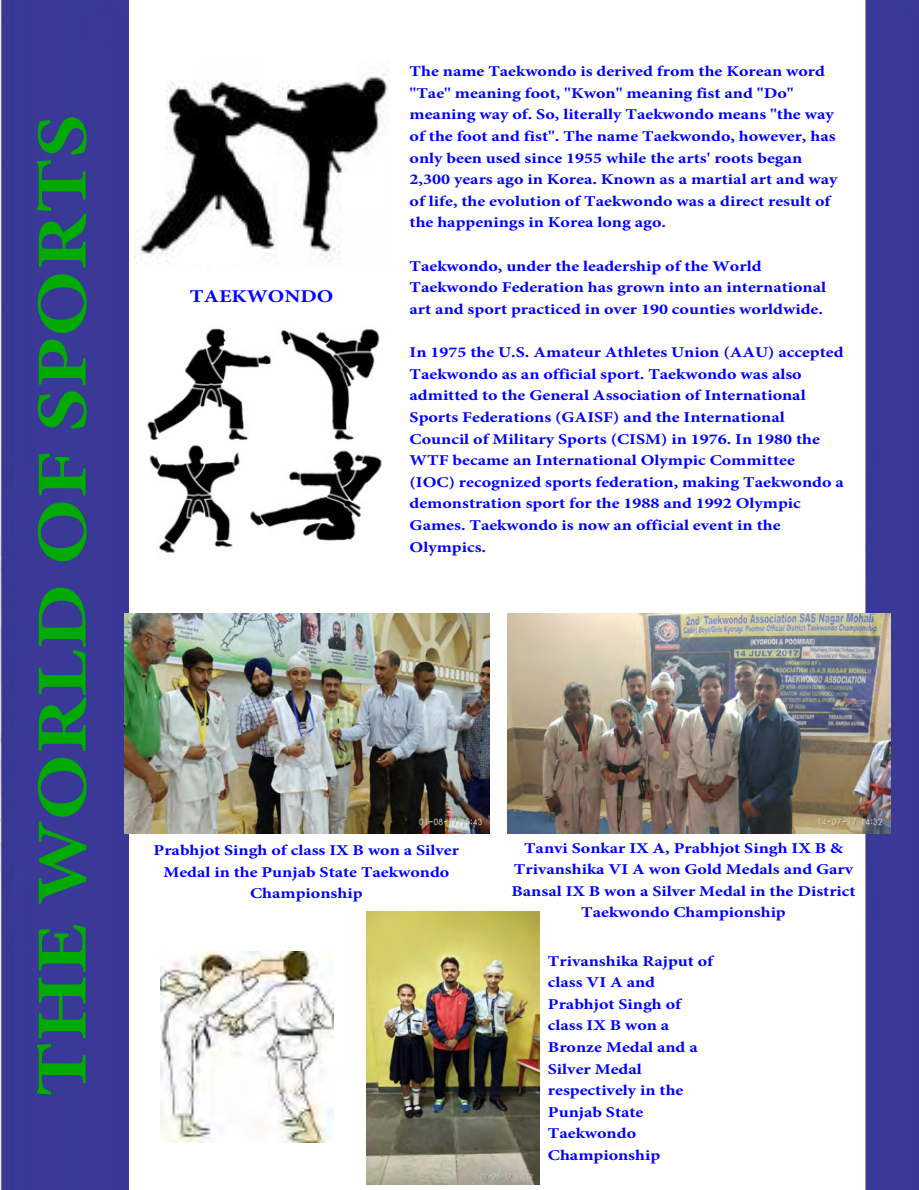
<style>
.page{position:relative;width:919px;height:1190px;background:#fff}
.page>*{position:absolute;margin:0;border:0;box-sizing:border-box;transform-origin:0 0}
.t1{font:700 72px "Minion Pro";color:#0a0;scale:1.2 1}
.t2{font:700 18px "Minion Pro";color:#00f;scale:1.2 1}
.t3{font:700 15px/21.6px "Minion Pro";color:#00f;scale:1.2 1}
</style>
<div class="page">
<div style="left:866px;top:0;width:52px;height:1189px;background:#3a3896"></div>
<div style="left:1px;top:0;width:128px;height:1189px;background:#3a3896"></div>
<img style="left:135px;top:74px;width:253px;height:190px">
<img style="left:147px;top:328px;width:235px;height:225px">
<img style="left:124px;top:613px;width:366px;height:220px">
<img style="left:508px;top:613px;width:382px;height:220px">
<img style="left:367px;top:911px;width:173px;height:273px">
<img style="left:160px;top:951px;width:173px;height:190px">
<h1 class="t1" style="left:12px;top:1096px;width:820px;rotate:-90deg">THE WORLD OF SPORTS</h1>
<p class="t2" style="left:190px;top:284px;width:121px">TAEKWONDO</p>
<p class="t3" style="left:410px;top:60px;width:358px">The name Taekwondo is derived from the Korean word "Tae" meaning foot, "Kwon" meaning fist and "Do" meaning way of. So, literally Taekwondo means "the way of the foot and fist". The name Taekwondo, however, has only been used since 1955 while the arts' roots began 2,300 years ago in Korea. Known as a martial art and way of life, the evolution of Taekwondo was a direct result of the happenings in Korea long ago.</p>
<p class="t3" style="left:410px;top:255px;width:349px">Taekwondo, under the leadership of the World<br>Taekwondo Federation has grown into an international art and sport practiced in over 190 counties worldwide.</p>
<p class="t3" style="left:410px;top:341px;width:363px">In 1975 the U.S. Amateur Athletes Union (AAU) accepted Taekwondo as an official sport. Taekwondo was also admitted to the General Association of International Sports Federations (GAISF) and the International Council of Military Sports (CISM) in 1976. In 1980 the WTF became an International Olympic Committee (IOC) recognized sports federation, making Taekwondo a demonstration sport for the 1988 and 1992 Olympic Games. Taekwondo is now an official event in the Olympics.</p>
<p class="t3" style="left:154px;top:839px;width:256px;text-align:center">Prabhjot Singh of class IX B won a Silver<br>Medal in the Punjab State Taekwondo<br>Championship</p>
<p class="t3" style="left:511px;top:836px;width:288px;text-align:center">Tanvi Sonkar IX A, Prabhjot Singh IX B &amp; Trivanshika VI A won Gold Medals and Garv Bansal IX B won a Silver Medal in the District Taekwondo Championship</p>
<p class="t3" style="left:548px;top:949px;width:139px">Trivanshika Rajput of class VI A and<br>Prabhjot Singh of class IX B won a<br>Bronze Medal and a<br>Silver Medal respectively in the<br>Punjab State<br>Taekwondo<br>Championship</p>
</div>
